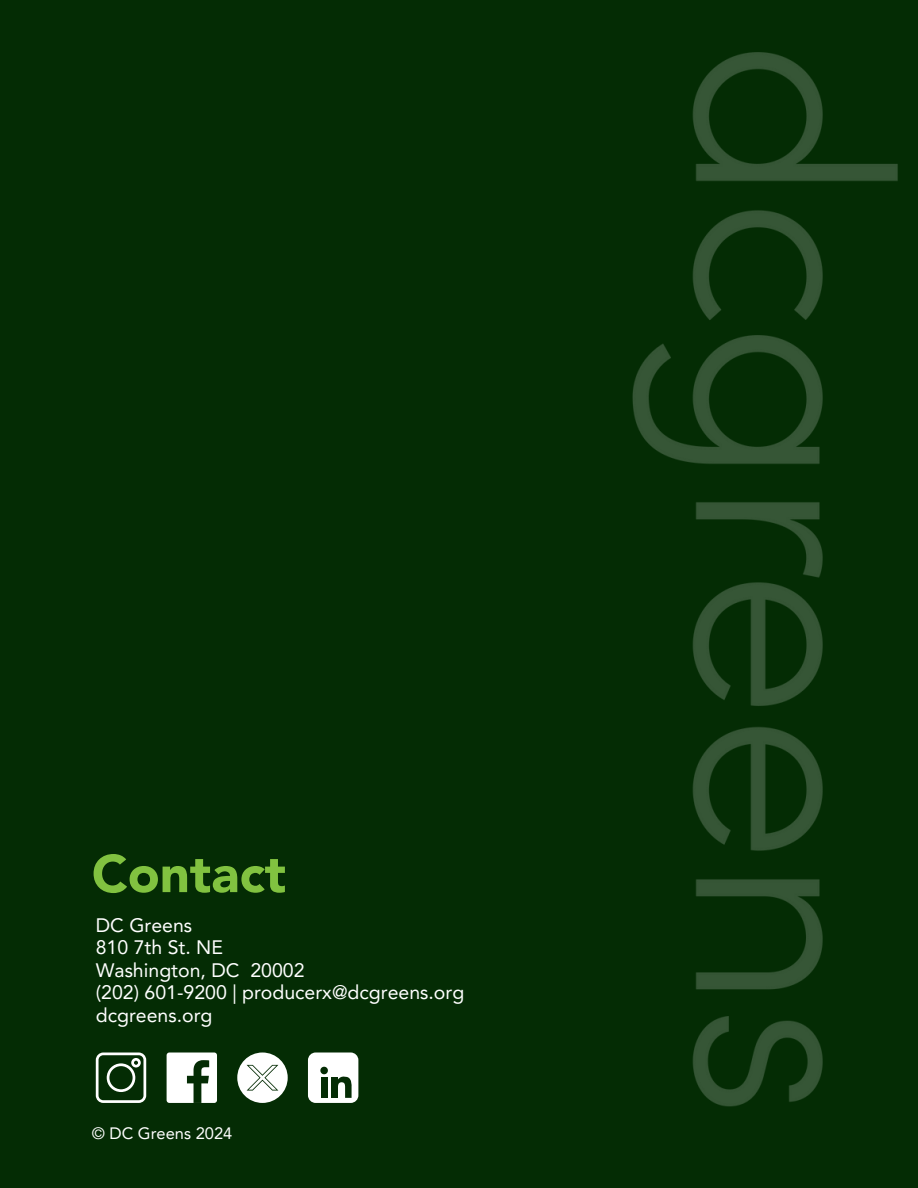
<style>
.page{position:relative;width:918px;height:1188px;background:#042c04}
.page>*{position:absolute;margin:0;border:0;box-sizing:border-box;transform-origin:0 0}
.t1{font:900 52.5px "Avenir LT Pro";color:#81c240}
.t2{font:19.5px/22.5px "Avenir LT Pro";color:#fff}
.t3{font:16.5px "Avenir LT Pro";color:#fff}
</style>
<div class="page">
<img style="left:632px;top:52px;width:266px;height:1055px">
<svg style="left:96px;top:1053px;width:50px;height:50px"></svg>
<div style="left:167px;top:1053px;width:50px;height:50px;background:#fff;border-radius:3px"></div>
<svg style="left:187px;top:1060px;width:22px;height:43px"></svg>
<svg style="left:237px;top:1053px;width:51px;height:50px"></svg>
<div style="left:308px;top:1053px;width:50px;height:50px;background:#fff;border-radius:8px"></div>
<svg style="left:320px;top:1067px;width:8px;height:7px"></svg>
<div style="left:321px;top:1077px;width:6px;height:21px;background:#042c04"></div>
<div style="left:331px;top:1077px;width:7px;height:21px;background:#042c04"></div>
<svg style="left:338px;top:1076px;width:14px;height:22px"></svg>
<h2 class="t1" style="left:92px;top:852px;width:196px">Contact</h2>
<h1 class="t2" style="left:96px;top:916px;width:370px">DC Greens<br>810 7th St. NE<br>Washington, DC 20002<br>(202) 601-9200 | producerx@dcgreens.org dcgreens.org</h1>
<p class="t3" style="left:92px;top:1126px;width:142px">© DC Greens 2024</p>
</div>
